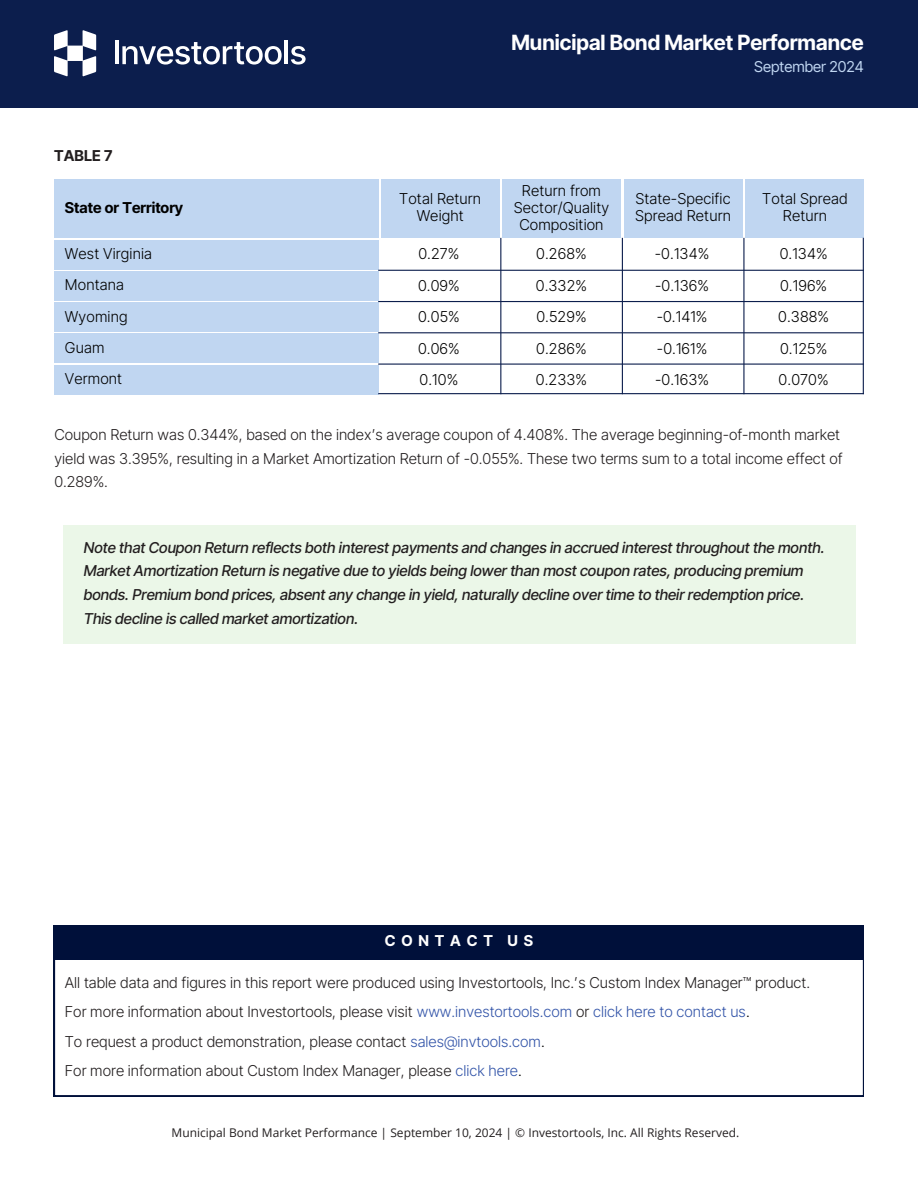
<style>
.page{position:relative;width:918px;height:1188px;background:#fff}
.page>*{position:absolute;margin:0;border:0;box-sizing:border-box;transform-origin:0 0}
.t1{font:700 21px "Inter Tight";color:#fff}
.t2{font:300 15px/29.2px "Inter Tight";color:#231f20}
.t3{font:italic 500 15px/23.7px "Inter Tight";color:#231f20}
.t4{font:300 15px/31.5px "Inter Tight";letter-spacing:.01em;color:#000;text-align:center}
.t5{font:700 15px "Inter Tight";color:#000}
.t6{font:15px "Inter Tight";color:#c0d6f1}
.t7{font:700 15px "Inter Tight";letter-spacing:.39em;color:#fff}
.t8{font:700 15px "Inter Tight";letter-spacing:.01em;color:#231f20}
.t9{font:12px "Open Sans";color:#231f20}
.s1{color:#3455a9}
.s2{color:#000}
</style>
<div class="page">
<div style="left:0;top:0;width:918px;height:108px;background:#0c1e4d"></div>
<svg style="left:291px;top:46px;width:15px;height:19px"></svg>
<hr style="left:284px;top:40px;width:4px;height:24px;background:#fff">
<svg style="left:122px;top:42px;width:160px;height:23px"></svg>
<hr style="left:115px;top:40px;width:3px;height:24px;background:#fff">
<svg style="left:54px;top:30px;width:42px;height:46px"></svg>
<div style="left:381px;top:180px;width:118px;height:58px;background:#c0d6f1"></div>
<div style="left:54px;top:240px;width:324px;height:29px;background:#c0d6f1"></div>
<div style="left:54px;top:271px;width:324px;height:29px;background:#c0d6f1"></div>
<hr style="left:378px;top:270px;width:486px;height:1px;background:#0c1e4d">
<div style="left:54px;top:303px;width:324px;height:29px;background:#c0d6f1"></div>
<div style="left:54px;top:334px;width:324px;height:29px;background:#c0d6f1"></div>
<hr style="left:378px;top:332px;width:486px;height:1px;background:#0c1e4d">
<div style="left:54px;top:365px;width:324px;height:29px;background:#c0d6f1"></div>
<hr style="left:378px;top:301px;width:486px;height:1px;background:#0c1e4d">
<hr style="left:378px;top:364px;width:486px;height:1px;background:#0c1e4d">
<hr style="left:378px;top:393px;width:486px;height:1px;background:#0c1e4d">
<hr style="left:500px;top:238px;width:1px;height:156px;background:#0c1e4d">
<div style="left:502px;top:180px;width:119px;height:58px;background:#c0d6f1"></div>
<hr style="left:622px;top:238px;width:1px;height:156px;background:#0c1e4d">
<div style="left:624px;top:180px;width:118px;height:58px;background:#c0d6f1"></div>
<hr style="left:743px;top:238px;width:2px;height:156px;background:#0c1e4d">
<div style="left:746px;top:180px;width:118px;height:58px;background:#c0d6f1"></div>
<hr style="left:863px;top:238px;width:1px;height:156px;background:#0c1e4d">
<div style="left:54px;top:180px;width:324px;height:58px;background:#c0d6f1"></div>
<div style="left:63px;top:525px;width:792px;height:119px;background:#ebf7e8"></div>
<svg style="left:54px;top:960px;width:810px;height:136px"></svg>
<div style="left:54px;top:925px;width:810px;height:35px;background:#00103a"></div>
<h4 class="t8" style="left:54px;top:147px;width:60px">TABLE 7</h4>
<h4 class="t5" style="left:65px;top:199px;width:120px">State or Territory</h4>
<h1 class="t4" style="left:65px;top:238px;width:89px">West Virginia</h1>
<h2 class="t4" style="left:65px;top:269px;width:61px">Montana</h2>
<h3 class="t4" style="left:65px;top:300px;width:64px">Wyoming</h3>
<h4 class="t4" style="left:65px;top:332px;width:41px">Guam</h4>
<h4 class="t4" style="left:65px;top:363px;width:59px">Vermont</h4>
<p class="t1" style="left:511px;top:30px;width:354px">Municipal Bond Market Performance</p>
<p class="t6" style="left:754px;top:58px;width:111px">September 2024</p>
<h4 class="t4" style="left:399px;top:190px;width:83px;line-height:16.8px">Total Return<br>Weight</h4>
<h4 class="t4" style="left:514px;top:182px;width:97px;line-height:16.8px">Return from<br>Sector/Quality<br>Composition</h4>
<h4 class="t4" style="left:635px;top:190px;width:97px;line-height:16.8px;text-align:left">State-Specific<br>Spread Return</h4>
<h4 class="t4" style="left:762px;top:190px;width:87px;line-height:16.8px">Total Spread<br>Return</h4>
<h4 class="t4" style="left:418px;top:238px;width:43px;text-align:justify">0.27% 0.09% 0.05% 0.06% 0.10%</h4>
<h4 class="t4" style="left:536px;top:238px;width:53px;text-align:justify">0.268% 0.332% 0.529% 0.286% 0.233%</h4>
<h4 class="t4" style="left:655px;top:238px;width:56px;text-align:left">-0.134% -0.136% -0.141% -0.161% -0.163%</h4>
<h4 class="t4" style="left:778px;top:238px;width:52px;text-align:left">0.134%<br>0.196%<br>0.388%<br>0.125%<br>0.070%</h4>
<h4 class="t2" style="left:54px;top:423px;width:790px;line-height:23.7px">Coupon Return was 0.344%, based on the index’s average coupon of 4.408%. The average beginning-of-month market yield was 3.395%, resulting in a Market Amortization Return of -0.055%. These two terms sum to a total income effect of<br>0.289%.</h4>
<h4 class="t3" style="left:84px;top:535px;width:742px">Note that Coupon Return reflects both interest payments and changes in accrued interest throughout the month.<br>Market Amortization Return is negative due to yields being lower than most coupon rates, producing premium bonds. Premium bond prices, absent any change in yield, naturally decline over time to their redemption price.<br>This decline is called market amortization.</h4>
<h4 class="t7" style="left:385px;top:932px;width:150px">CONTACT US</h4>
<h2 class="t2" style="left:65px;top:968px;width:747px">All table data and figures in this report were produced using Investortools, Inc.’ s Custom Index Manager™ product.<br>For more information about Investortools, please visit <span class="s1">www.investortools.com</span> or <span class="s1">click here to contact us</span><span class="s2">.<br></span>To request a product demonstration, please contact <span class="s1">sales@invtools.com</span><span class="s2">.<br></span>For more information about Custom Index Manager, please <span class="s1">click here</span><span class="s2">.</span></h2>
<h3 class="t9" style="left:172px;top:1125px;width:569px">Municipal Bond Market Performance | September 10, 2024 | © Investortools, Inc. All Rights Reserved.</h3>
</div>
